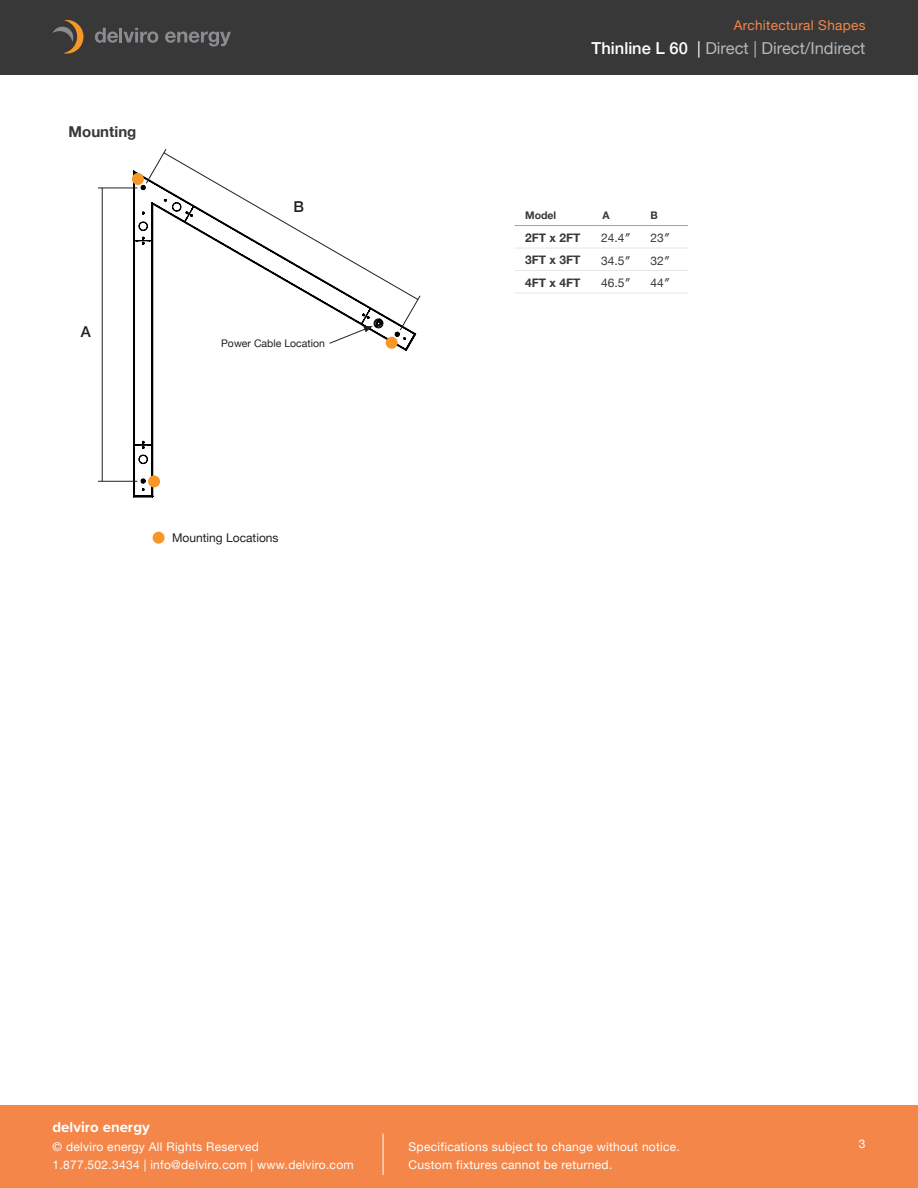
<style>
.page{position:relative;width:918px;height:1188px;background:#fff}
.page>*{position:absolute;margin:0;border:0;box-sizing:border-box;transform-origin:0 0}
.t1{font:16.5px "Helvetica Neue";color:#b2b7bb}
.t2{font:700 15px "Proxima Nova";color:#fff}
.t3{font:700 15px "Helvetica Neue";color:#383839}
.t4{font:500 15px "Helvetica Neue";color:#231f20}
.t5{font:13.5px "Helvetica Neue";letter-spacing:.025em;color:#f58649}
.t6{font:12px/18px "Helvetica Neue";letter-spacing:.025em;color:#fff}
.t7{font:12px "Helvetica Neue";color:#383839}
.t8{font:700 12px "Helvetica Neue";color:#383839}
.t9{font:12px "Helvetica Neue";color:#231f20}
.t10{font:10.5px "Helvetica Neue";color:#231f20}
.t11{font:700 10.5px "Helvetica Neue";color:#383839}
.s1{font-weight:500;color:#fff}
.s2{color:#fff}
</style>
<div class="page">
<div style="left:0;top:1106px;width:918px;height:82px;background:#f58649"></div>
<div style="left:0;top:0;width:918px;height:75px;background:#383839"></div>
<hr style="left:383px;top:1134px;width:1px;height:41px;background:#fff">
<svg style="left:52px;top:20px;width:32px;height:34px"></svg>
<svg style="left:95px;top:28px;width:63px;height:15px"></svg>
<svg style="left:165px;top:32px;width:66px;height:15px"></svg>
<hr style="left:515px;top:248px;width:77px;height:1px;background:#e6e7e9">
<hr style="left:592px;top:248px;width:48px;height:1px;background:#e6e7e9">
<hr style="left:640px;top:248px;width:48px;height:1px;background:#e6e7e9">
<hr style="left:515px;top:270px;width:77px;height:1px;background:#e6e7e9">
<hr style="left:592px;top:270px;width:48px;height:1px;background:#e6e7e9">
<hr style="left:640px;top:270px;width:48px;height:1px;background:#e6e7e9">
<hr style="left:515px;top:293px;width:77px;height:1px;background:#e6e7e9">
<hr style="left:592px;top:293px;width:48px;height:1px;background:#e6e7e9">
<hr style="left:640px;top:293px;width:48px;height:1px;background:#e6e7e9">
<hr style="left:515px;top:225px;width:77px;height:1px;background:#f58649">
<hr style="left:592px;top:225px;width:48px;height:1px;background:#f58649">
<hr style="left:640px;top:225px;width:48px;height:1px;background:#f58649">
<div style="left:153px;top:532px;width:12px;height:12px;background:#f79727;border-radius:50%"></div>
<svg style="left:133px;top:170px;width:278px;height:327px"></svg>
<div style="left:132px;top:173px;width:12px;height:12px;background:#f79727;border-radius:50%"></div>
<div style="left:386px;top:337px;width:12px;height:12px;background:#f79727;border-radius:50%"></div>
<div style="left:148px;top:475px;width:12px;height:12px;background:#f79727;border-radius:50%"></div>
<hr style="left:98px;top:188px;width:39px;height:1px;background:#231f20">
<hr style="left:98px;top:481px;width:39px;height:1px;background:#231f20">
<hr style="left:102px;top:188px;width:1px;height:293px;background:#231f20">
<svg style="left:146px;top:149px;width:275px;height:195px"></svg>
<p class="t3" style="left:69px;top:120px;width:69px">Mounting</p>
<p class="t4" style="left:81px;top:320px;width:12px">A</p>
<p class="t4" style="left:293px;top:194px;width:12px">B</p>
<p class="t10" style="left:221px;top:335px;width:105px">Power Cable Location</p>
<p class="t9" style="left:172px;top:529px;width:108px">Mounting Locations</p>
<p class="t5" style="left:734px;top:15px;width:133px">Architectural Shapes</p>
<h1 class="t1" style="left:592px;top:36px;width:275px"><span class="s1">Thinline L 60</span> <span class="s2">|</span> Direct | Direct/Indirect</h1>
<p class="t11" style="left:525px;top:207px;width:33px">Model</p>
<p class="t11" style="left:603px;top:207px;width:9px">A</p>
<p class="t11" style="left:651px;top:207px;width:9px">B</p>
<p class="t8" style="left:525px;top:228px;width:57px">2FT x 2FT</p>
<p class="t7" style="left:601px;top:230px;width:31px">24.4″</p>
<p class="t7" style="left:651px;top:230px;width:21px">23″</p>
<p class="t8" style="left:525px;top:251px;width:57px">3FT x 3FT</p>
<p class="t7" style="left:601px;top:252px;width:31px">34.5″</p>
<p class="t7" style="left:651px;top:252px;width:21px">32″</p>
<p class="t8" style="left:525px;top:273px;width:57px">4FT x 4FT</p>
<p class="t7" style="left:601px;top:275px;width:31px">46.5″</p>
<p class="t7" style="left:651px;top:275px;width:21px">44″</p>
<p class="t2" style="left:52px;top:1116px;width:99px">delviro energy</p>
<p class="t6" style="left:52px;top:1138px;width:303px">© delviro energy All Rights Reserved<br>1.877.502.3434 | info@delviro.com | www.delviro.com</p>
<p class="t6" style="left:409px;top:1138px;width:273px">Specifications subject to change without notice.<br>Custom fixtures cannot be returned.</p>
<p class="t6" style="left:859px;top:1135px;width:8px">3</p>
</div>
